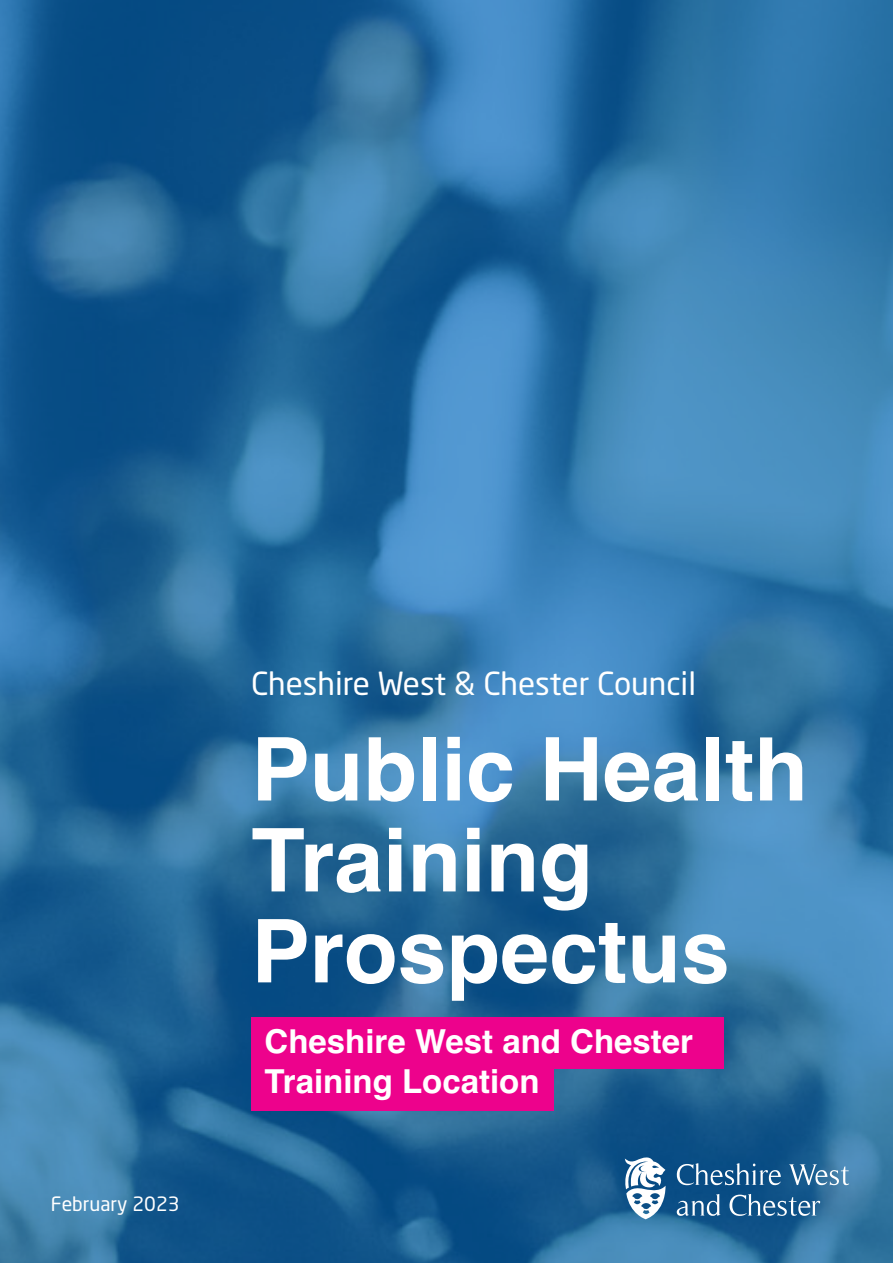
<style>
.page{position:relative;width:893px;height:1263px;background:#fff}
.page>*{position:absolute;margin:0;border:0;box-sizing:border-box;transform-origin:0 0}
.t1{font:700 87.9px/90.9px "Helvetica";color:#fff}
.t2{font:700 33px/39.9px "Helvetica";color:#fff}
.t3{font:31.5px "Neo Sans";color:#fff}
.t4{font:19.5px "Neo Sans";color:#fff}
</style>
<div class="page">
<img style="left:0;top:0;width:893px;height:1263px">
<svg style="left:677px;top:1163px;width:104px;height:22px;background:#4276a0"></svg>
<svg style="left:789px;top:1164px;width:60px;height:21px"></svg>
<svg style="left:677px;top:1194px;width:43px;height:22px"></svg>
<svg style="left:729px;top:1194px;width:91px;height:22px;background:#4579a2"></svg>
<svg style="left:625px;top:1157px;width:41px;height:62px"></svg>
<div style="left:251px;top:1017px;width:473px;height:51px;background:#ed028c"></div>
<div style="left:251px;top:1059px;width:303px;height:51px;background:#ed028c"></div>
<p class="t4" style="left:51px;top:1196px;width:130px">February 2023</p>
<p class="t3" style="left:251px;top:671px;width:446px">Cheshire West &amp; Chester Council</p>
<h1 class="t1" style="left:251px;top:725px;width:558px">Public Health<br>Training<br>Prospectus</h1>
<p class="t2" style="left:265px;top:1022px;width:430px">Cheshire West and Chester<br>Training Location</p>
</div>
